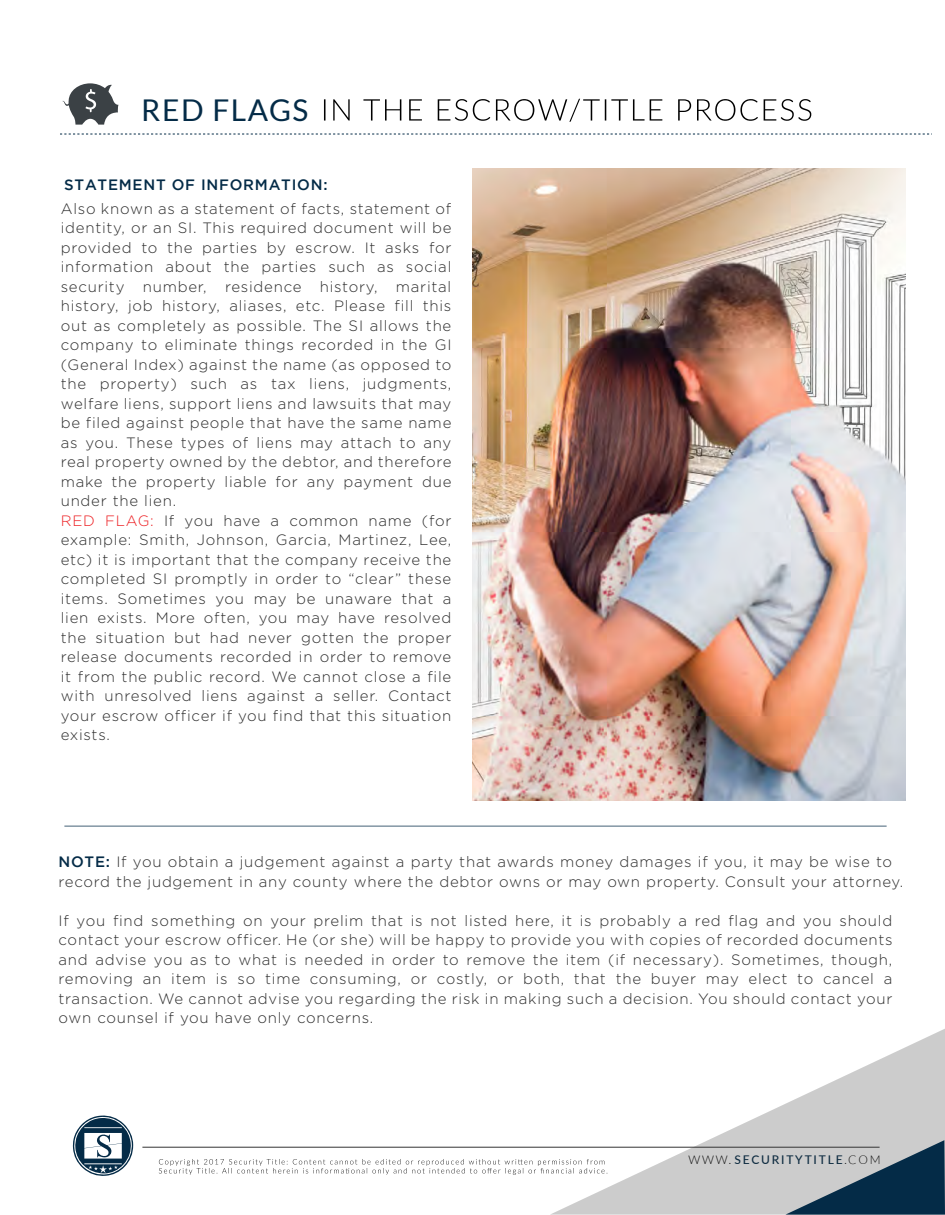
<style>
.page{position:relative;width:945px;height:1215px;background:#fff}
.page>*{position:absolute;margin:0;border:0;box-sizing:border-box;transform-origin:0 0}
.t1{font:30px "Lato";letter-spacing:.05em;color:#042b47}
.t2{font:300 15px/19.5px "Gotham";letter-spacing:.05em;color:#2d2d2d}
.t3{font:500 15px "Gotham";letter-spacing:.05em;color:#042b47}
.t4{font:500 12px "Lato";letter-spacing:.15em;color:#042b47}
.s1{color:#ed2024}
.s2{font-weight:500;color:#042b47}
.s3{font-weight:300;color:#000}
</style>
<div class="page">
<svg style="left:60px;top:134px;width:872px;height:1px"></svg>
<svg style="left:62px;top:83px;width:56px;height:42px"></svg>
<svg style="left:324px;top:99px;width:487px;height:23px"></svg>
<hr style="left:64px;top:825px;width:823px;height:2px;background:#042b47">
<img style="left:472px;top:169px;width:434px;height:632px">
<svg style="left:73px;top:1115px;width:60px;height:61px"></svg>
<hr style="left:142px;top:1147px;width:738px;height:1px;background:#333">
<svg style="left:550px;top:1029px;width:395px;height:186px"></svg>
<svg style="left:785px;top:1140px;width:160px;height:75px;background:#677b89"></svg>
<svg style="left:159px;top:1159px;width:448px;height:16px"></svg>
<h1 class="t1" style="left:141px;top:93px;width:169px">RED FLAGS</h1>
<p class="t3" style="left:64px;top:176px;width:265px">STATEMENT OF INFORMATION:</p>
<p class="t2" style="left:61px;top:199px;width:392px">Also known as a statement of facts, statement of identity, or an SI. This required document will be provided to the parties by escrow. It asks for information about the parties such as social security number, residence history, marital history, job history, aliases, etc. Please fill this out as completely as possible. The SI allows the company to eliminate things recorded in the GI (General Index) against the name (as opposed to the property) such as tax liens, judgments, welfare liens, support liens and lawsuits that may be filed against people that have the same name as you. These types of liens may attach to any real property owned by the debtor, and therefore make the property liable for any payment due under the lien.<br><span class="s1">RED FLAG:</span> If you have a common name (for example: Smith, Johnson, Garcia, Martinez, Lee, etc) it is important that the company receive the completed SI promptly in order to “clear” these items. Sometimes you may be unaware that a lien exists. More often, you may have resolved the situation but had never gotten the proper release documents recorded in order to remove it from the public record. We cannot close a file with unresolved liens against a seller. Contact your escrow officer if you find that this situation exists.</p>
<p class="t2" style="left:59px;top:852px;width:846px"><span class="s2">NOTE:</span> If you obtain a judgement against a party that awards money damages if you, it may be wise to record the judgement in any county where the debtor owns or may own property. Consult your attorney.</p>
<p class="t2" style="left:59px;top:910px;width:836px;text-align:justify">If you find something on your prelim that is not listed here, it is probably a red flag and you should contact your escrow officer. He (or she) will be happy to provide you with copies of recorded documents and advise you as to what is needed in order to remove the item (if necessary). Sometimes, though, removing an item is so time consuming, or costly, or both, that the buyer may elect to cancel a transaction. We cannot advise you regarding the risk in making such a decision. You should contact your own counsel if you have only concerns.</p>
<p class="t4" style="left:689px;top:1151px;width:194px"><span class="s3">WWW.</span> SECURITYTITLE<span class="s3">.COM</span></p>
</div>
